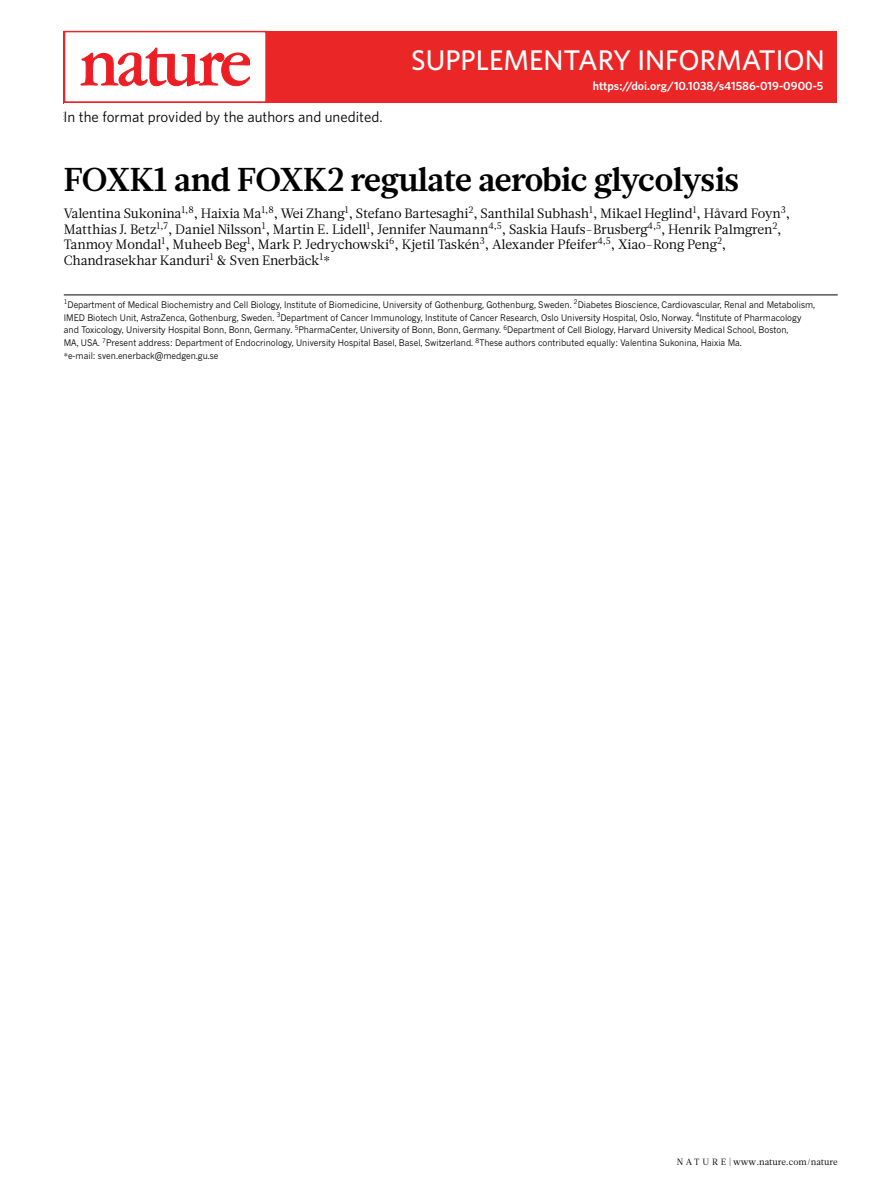
<style>
.page{position:relative;width:893px;height:1187px;background:#fff}
.page>*{position:absolute;margin:0;border:0;box-sizing:border-box;transform-origin:0 0}
.t1{font:700 33px "Glosa Math";letter-spacing:-.015em;color:#000}
.t2{font:500 28.5px "Whitney";color:#fff}
.t3{font:15px "Whitney";color:#000}
.t4{font:13.5px/15.8px "Glosa Math";letter-spacing:-.005em;color:#000}
.t5{font:600 12px "Whitney";color:#fff}
.t6{font:9px/12.8px "News Gothic MT Std";color:#000;scale:.95 1}
.t7{font:9px "Glosa Math";letter-spacing:-.005em;color:#000}
.s1{font-family:"STIX General"}
</style>
<div class="page">
<hr style="left:64px;top:294px;width:774px;height:1px;background:#000">
<div style="left:64px;top:31px;width:773px;height:72px;background:#eb2627"></div>
<div style="left:64px;top:31px;width:203px;height:72px;background:#fff;border:2px solid #eb2627"></div>
<svg style="left:81px;top:48px;width:169px;height:38px"></svg>
<h3 class="t3" style="left:64px;top:107px;width:321px">In the format provided by the authors and unedited.</h3>
<h2 class="t2" style="left:411px;top:42px;width:415px">SUPPLEMENTARY INFORMATION</h2>
<h3 class="t5" style="left:593px;top:78px;width:232px">https://doi.org/10.1038/s41586-019-0900-5</h3>
<h1 class="t1" style="left:64px;top:158px;width:677px">FOXK1 and FOXK2 regulate aerobic glycolysis</h1>
<p class="t4" style="left:64px;top:205px;width:728px">Valentina Sukonina<sup>1,8</sup>, Haixia Ma<sup>1,8</sup>, Wei Zhang<sup>1</sup>, Stefano Bartesaghi<sup>2</sup>, Santhilal Subhash<sup>1</sup>, Mikael Heglind<sup>1</sup>, Håvard Foyn<sup>3</sup>, Matthias J. Betz<sup>1,7</sup>, Daniel Nilsson<sup>1</sup>, Martin E. Lidell<sup>1</sup>, Jennifer Naumann<sup>4,5</sup>, Saskia Haufs-Brusberg<sup>4,5</sup>, Henrik Palmgren<sup>2</sup>, Tanmoy Mondal<sup>1</sup>, Muheeb Beg<sup>1</sup>, Mark P. Jedrychowski<sup>6</sup>, Kjetil Taskén<sup>3</sup>, Alexander Pfeifer<sup>4,5</sup>, Xiao-Rong Peng<sup>2</sup>, Chandrasekhar Kanduri<sup>1</sup> &amp; Sven Enerbäck<sup>1</sup><span class="s1">*</span></p>
<p class="t6" style="left:64px;top:298px;width:792px"><sup>1</sup>Department of Medical Biochemistry and Cell Biology, Institute of Biomedicine, University of Gothenburg, Gothenburg, Sweden. <sup>2</sup>Diabetes Bioscience, Cardiovascular, Renal and Metabolism, IMED Biotech Unit, AstraZenca, Gothenburg, Sweden. <sup>3</sup>Department of Cancer Immunology, Institute of Cancer Research, Oslo University Hospital, Oslo, Norway. <sup>4</sup>Institute of Pharmacology and Toxicology, University Hospital Bonn, Bonn, Germany. <sup>5</sup>PharmaCenter, University of Bonn, Bonn, Germany. <sup>6</sup>Department of Cell Biology, Harvard University Medical School, Boston,<br>MA, USA. <sup>7</sup>Present address: Department of Endocrinology, University Hospital Basel, Basel, Switzerland. <sup>8</sup>These authors contributed equally: Valentina Sukonina, Haixia Ma.<br><span class="s1">*</span>e-mail: sven.enerback@medgen.gu.se</p>
<p class="t7" style="left:677px;top:1155px;width:162px">N A T U R E | www.nature.com/nature</p>
</div>
